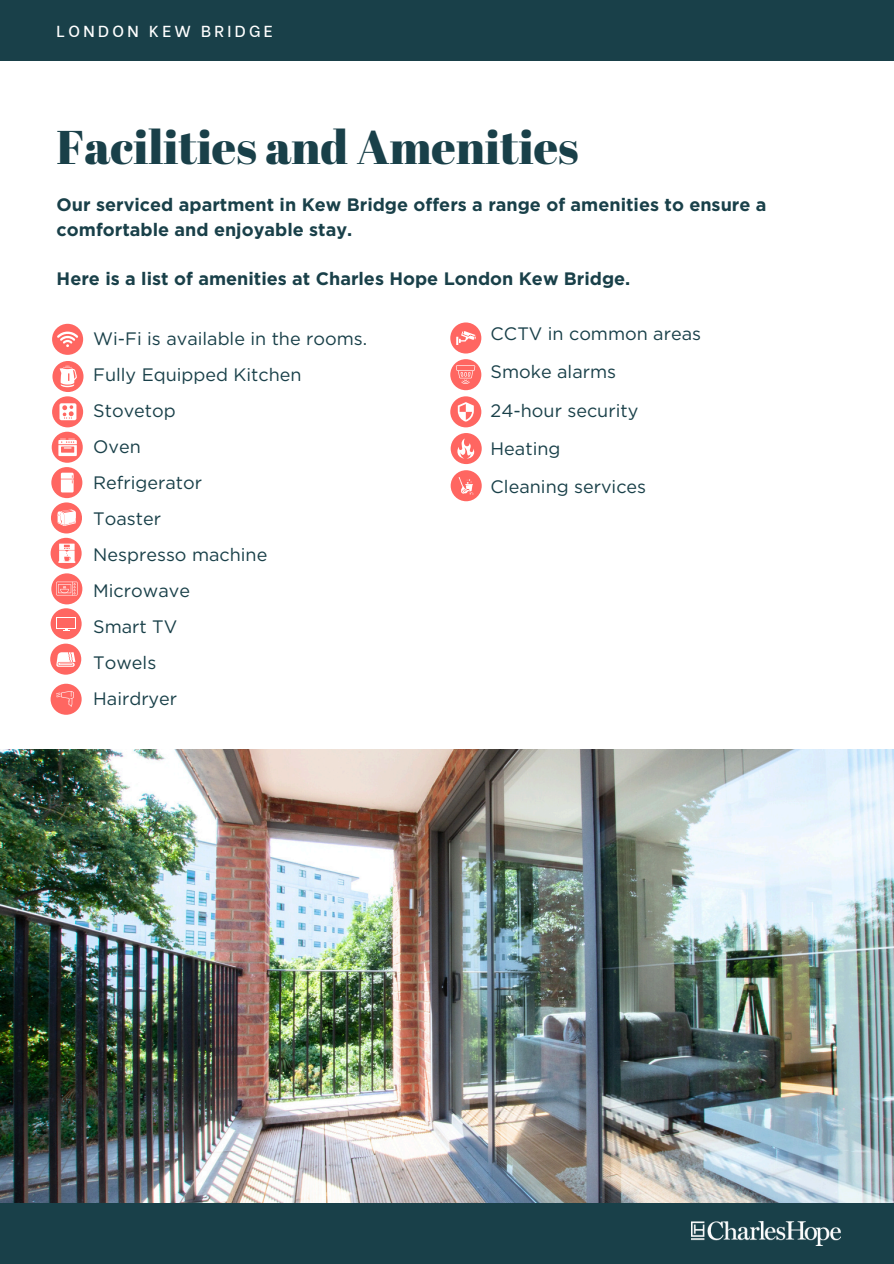
<style>
.page{position:relative;width:894px;height:1264px;background:#fff}
.page>*{position:absolute;margin:0;border:0;box-sizing:border-box;transform-origin:0 0}
.t1{font:47.25px "Abril Fatface";color:#194049}
.t2{font:18px/36px "Gotham";color:#194049}
.t3{font:700 18px/24.8px "Gotham";color:#194049}
.t4{font:500 15.9px "Be Vietnam";letter-spacing:.21em;color:#fff}
</style>
<div class="page">
<img style="left:0;top:749px;width:893px;height:453px">
<div style="left:0;top:1203px;width:893px;height:60px;background:#194049"></div>
<div style="left:0;top:0;width:893px;height:60px;background:#194049"></div>
<img style="left:691px;top:1221px;width:148px;height:24px">
<div style="left:52px;top:324px;width:31px;height:31px;background:#ff6661;border-radius:50%"></div>
<svg style="left:57px;top:331px;width:21px;height:16px"></svg>
<div style="left:52px;top:361px;width:31px;height:31px;background:#ff6661;border-radius:50%"></div>
<svg style="left:60px;top:366px;width:16px;height:21px"></svg>
<div style="left:52px;top:396px;width:31px;height:31px;background:#ff6661;border-radius:50%"></div>
<svg style="left:59px;top:403px;width:17px;height:17px"></svg>
<div style="left:52px;top:432px;width:31px;height:31px;background:#ff6661;border-radius:50%"></div>
<svg style="left:58px;top:438px;width:18px;height:18px"></svg>
<div style="left:51px;top:467px;width:31px;height:31px;background:#ff6661;border-radius:50%"></div>
<svg style="left:61px;top:472px;width:12px;height:20px"></svg>
<div style="left:51px;top:502px;width:31px;height:31px;background:#ff6661;border-radius:50%"></div>
<svg style="left:57px;top:509px;width:19px;height:17px"></svg>
<div style="left:51px;top:538px;width:31px;height:31px;background:#ff6661;border-radius:50%"></div>
<svg style="left:58px;top:543px;width:17px;height:19px"></svg>
<div style="left:51px;top:608px;width:31px;height:31px;background:#ff6661;border-radius:50%"></div>
<svg style="left:56px;top:617px;width:20px;height:13px"></svg>
<div style="left:50px;top:643px;width:31px;height:31px;background:#ff6661;border-radius:50%"></div>
<svg style="left:56px;top:652px;width:19px;height:14px"></svg>
<div style="left:450px;top:322px;width:31px;height:31px;background:#ff6661;border-radius:50%"></div>
<svg style="left:456px;top:331px;width:20px;height:13px"></svg>
<div style="left:450px;top:433px;width:31px;height:31px;background:#ff6661;border-radius:50%"></div>
<svg style="left:457px;top:438px;width:17px;height:20px"></svg>
<div style="left:450px;top:470px;width:31px;height:31px;background:#ff6661;border-radius:50%"></div>
<svg style="left:458px;top:477px;width:15px;height:17px"></svg>
<div style="left:450px;top:359px;width:31px;height:31px;background:#ff6661;border-radius:50%"></div>
<svg style="left:456px;top:365px;width:19px;height:19px"></svg>
<div style="left:450px;top:396px;width:31px;height:31px;background:#ff6661;border-radius:50%"></div>
<svg style="left:457px;top:402px;width:16px;height:19px"></svg>
<div style="left:51px;top:573px;width:31px;height:31px;background:#ff6661;border-radius:50%"></div>
<svg style="left:56px;top:581px;width:21px;height:14px"></svg>
<div style="left:51px;top:683px;width:31px;height:31px;background:#ff6661;border-radius:50%"></div>
<svg style="left:56px;top:691px;width:18px;height:16px"></svg>
<p class="t4" style="left:57px;top:18px;width:218px">LONDON KEW BRIDGE</p>
<h1 class="t1" style="left:57px;top:114px;width:523px">Facilities and Amenities</h1>
<h2 class="t3" style="left:57px;top:192px;width:711px">Our serviced apartment in Kew Bridge offers a range of amenities to ensure a comfortable and enjoyable stay.</h2>
<h2 class="t3" style="left:57px;top:266px;width:575px">Here is a list of amenities at Charles Hope London Kew Bridge.</h2>
<p class="t2" style="left:93px;top:321px;width:275px">Wi-Fi is available in the rooms.<br>Fully Equipped Kitchen<br>Stovetop<br>Oven<br>Refrigerator<br>Toaster<br>Nespresso machine<br>Microwave<br>Smart TV<br>Towels<br>Hairdryer</p>
<p class="t2" style="left:490px;top:314px;width:212px;line-height:38.2px">CCTV in common areas<br>Smoke alarms<br>24-hour security<br>Heating<br>Cleaning services</p>
</div>
